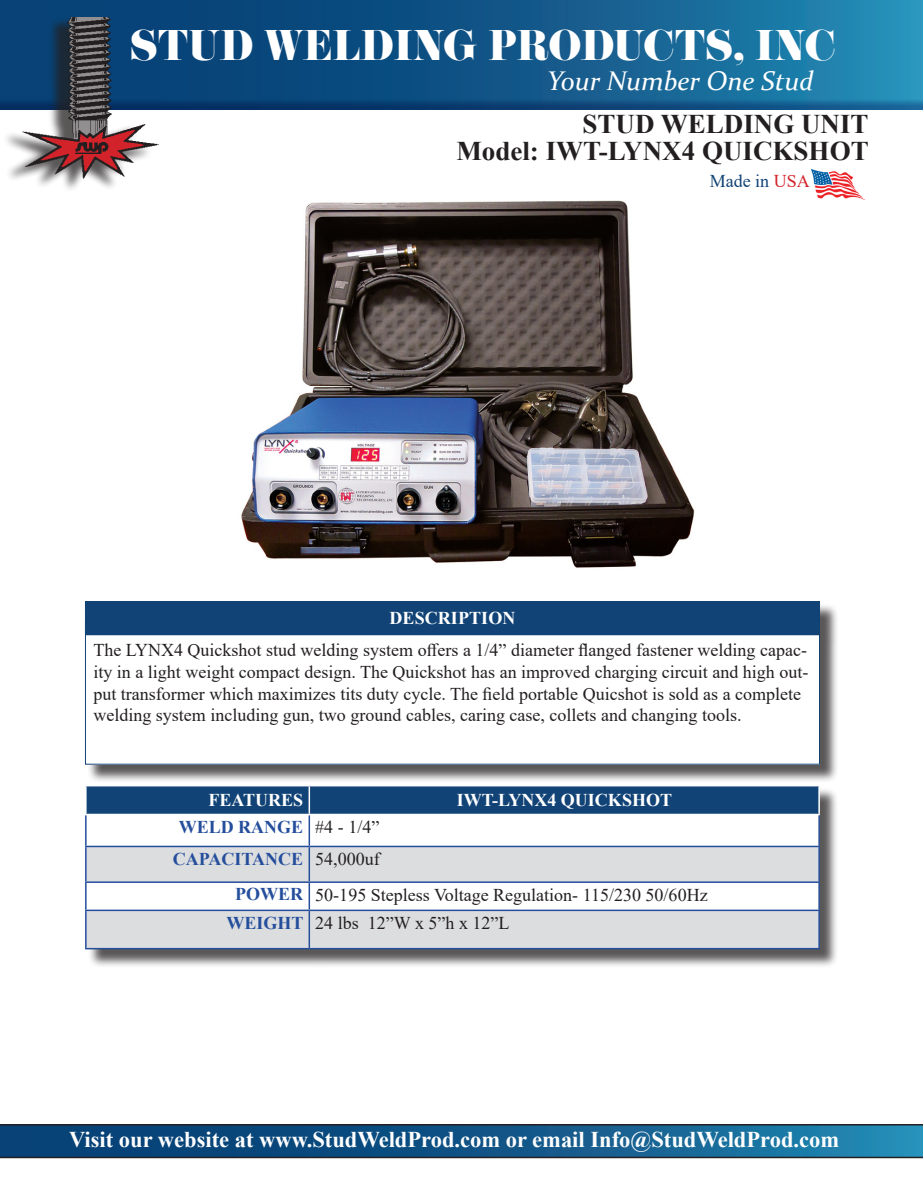
<style>
.page{position:relative;width:923px;height:1193px;background:#fff}
.page>*{position:absolute;margin:0;border:0;box-sizing:border-box;transform-origin:0 0}
.t1{font:37.5px "Eloquent JF Small Caps Pro";color:#fff}
.t2{font:700 27px "Times New Roman";color:#231f20}
.t3{font:italic 27px "Constantia";color:#fff}
.t4{font:700 22.5px "Times New Roman";color:#fff}
.t5{font:18px/21.6px "Times New Roman";color:#231f20}
.t6{font:700 18px "Times New Roman";color:#fff}
.t7{font:700 18px "Times New Roman";color:#244e9c}
.t8{font:18px "Times New Roman";color:#114376}
.s1{color:#d1232a}
</style>
<div class="page">
<div style="left:0;top:0;width:922px;height:112px;background:#253f8e;opacity:.42"></div>
<div style="left:1px;top:17px;width:151px;height:176px;background:#231f20;opacity:.75"></div>
<img style="left:20px;top:18px;width:139px;height:162px">
<img style="left:811px;top:170px;width:53px;height:29px">
<div style="left:87px;top:787px;width:751px;height:181px;background:#231f20;opacity:.75"></div>
<svg style="left:87px;top:815px;width:731px;height:30px"></svg>
<svg style="left:87px;top:847px;width:731px;height:101px;fill:#dcdddf"></svg>
<hr style="left:85px;top:815px;width:2px;height:30px;background:#244e9c">
<hr style="left:308px;top:815px;width:2px;height:30px;background:#244e9c">
<hr style="left:818px;top:815px;width:1px;height:30px;background:#244e9c">
<hr style="left:85px;top:845px;width:224px;height:2px;background:#244e9c">
<hr style="left:85px;top:847px;width:2px;height:34px;background:#244e9c">
<hr style="left:309px;top:845px;width:510px;height:2px;background:#244e9c">
<hr style="left:308px;top:847px;width:2px;height:34px;background:#244e9c">
<hr style="left:818px;top:847px;width:1px;height:34px;background:#244e9c">
<hr style="left:85px;top:881px;width:224px;height:2px;background:#244e9c">
<hr style="left:85px;top:883px;width:2px;height:26px;background:#244e9c">
<hr style="left:309px;top:881px;width:510px;height:2px;background:#244e9c">
<hr style="left:308px;top:883px;width:2px;height:26px;background:#244e9c">
<svg style="left:818px;top:883px;width:1px;height:26px"></svg>
<hr style="left:85px;top:909px;width:224px;height:2px;background:#244e9c">
<hr style="left:85px;top:911px;width:2px;height:37px;background:#244e9c">
<hr style="left:309px;top:909px;width:510px;height:2px;background:#244e9c">
<hr style="left:308px;top:911px;width:2px;height:37px;background:#244e9c">
<hr style="left:818px;top:911px;width:1px;height:37px;background:#244e9c">
<hr style="left:85px;top:948px;width:224px;height:1px;background:#244e9c">
<hr style="left:309px;top:948px;width:510px;height:1px;background:#244e9c">
<svg style="left:86px;top:785px;width:733px;height:28px;background:#1e4d7d"></svg>
<hr style="left:85px;top:813px;width:224px;height:2px;background:#fff">
<hr style="left:309px;top:813px;width:510px;height:2px;background:#fff">
<div style="left:87px;top:603px;width:751px;height:180px;background:#231f20;opacity:.75"></div>
<div style="left:85px;top:622px;width:734px;height:142px;background:#fff"></div>
<div style="left:85px;top:601px;width:734px;height:33px;background:#114376"></div>
<div style="left:85px;top:601px;width:734px;height:34px;border:1px solid #114376"></div>
<img style="left:241px;top:200px;width:454px;height:368px">
<div style="left:0;top:1123px;width:922px;height:37px;background:#253f8e;opacity:.42"></div>
<p class="t1" style="left:130px;top:19px;width:707px">STUD WELDING PRODUCTS, INC</p>
<p class="t3" style="left:547px;top:63px;width:268px">Your Number One Stud</p>
<p class="t2" style="left:582px;top:105px;width:288px">STUD WELDING UNIT</p>
<p class="t2" style="left:456px;top:132px;width:414px">Model: IWT-LYNX4 QUICKSHOT</p>
<p class="t8" style="left:709px;top:168px;width:101px">Made in <span class="s1">USA</span></p>
<p class="t6" style="left:389px;top:605px;width:127px">DESCRIPTION</p>
<p class="t5" style="left:93px;top:639px;width:716px">The LYNX4 Quickshot stud welding system offers a 1/4” diameter flanged fastener welding capac&shy;ity in a light weight compact design. The Quickshot has an improved charging circuit and high out&shy;put transformer which maximizes tits duty cycle. The field portable Quicshot is sold as a complete welding system including gun, two ground cables, caring case, collets and changing tools.</p>
<p class="t6" style="left:208px;top:787px;width:96px">FEATURES</p>
<p class="t6" style="left:456px;top:787px;width:217px">IWT-LYNX4 QUICKSHOT</p>
<p class="t7" style="left:179px;top:813px;width:126px">WELD RANGE</p>
<p class="t5" style="left:315px;top:815px;width:65px">#4 - 1/4”</p>
<p class="t7" style="left:173px;top:845px;width:132px">CAPACITANCE</p>
<p class="t5" style="left:315px;top:847px;width:66px">54,000uf</p>
<p class="t7" style="left:235px;top:881px;width:70px">POWER</p>
<p class="t5" style="left:315px;top:883px;width:394px">50-195 Stepless Voltage Regulation- 115/230 50/60Hz</p>
<p class="t7" style="left:226px;top:909px;width:79px">WEIGHT</p>
<p class="t5" style="left:315px;top:911px;width:196px">24 lbs 12”W x 5”h x 12”L</p>
<p class="t4" style="left:69px;top:1123px;width:771px">Visit our website at www.StudWeldProd.com or email Info@StudWeldProd.com</p>
</div>
